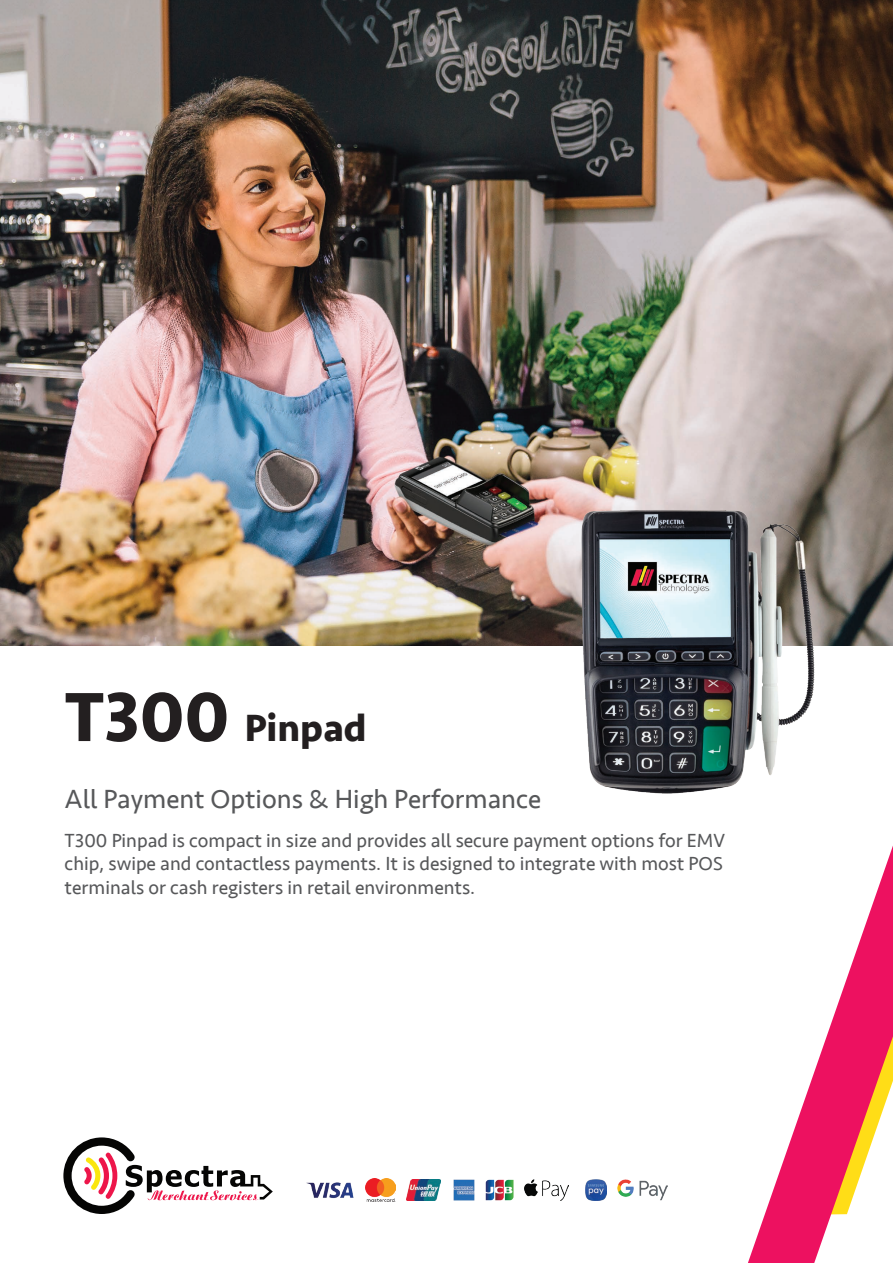
<style>
.page{position:relative;width:893px;height:1263px;background:#fff}
.page>*{position:absolute;margin:0;border:0;box-sizing:border-box;transform-origin:0 0}
.t1{font:700 39px "Seravek";color:#231f20}
.t2{font:27px "Seravek";color:#57585a}
.t3{font:19.5px/23.4px "Seravek";color:#57585a;text-align:justify}
.s1{font-size:72px}
</style>
<div class="page">
<img style="left:0;top:0;width:893px;height:645px">
<svg style="left:748px;top:845px;width:145px;height:418px"></svg>
<svg style="left:63px;top:1137px;width:210px;height:77px"></svg>
<img style="left:573px;top:501px;width:247px;height:293px">
<img style="left:524px;top:1179px;width:45px;height:21px">
<img style="left:617px;top:1179px;width:50px;height:21px">
<img style="left:366px;top:1178px;width:30px;height:23px">
<img style="left:585px;top:1179px;width:21px;height:21px">
<img style="left:407px;top:1179px;width:33px;height:21px">
<img style="left:306px;top:1182px;width:48px;height:16px">
<img style="left:453px;top:1179px;width:22px;height:22px">
<img style="left:486px;top:1179px;width:27px;height:21px">
<h1 class="t1" style="left:65px;top:697px;width:304px"><span class="s1">T300</span> Pinpad</h1>
<h2 class="t2" style="left:65px;top:778px;width:478px">All Payment Options &amp; High Performance</h2>
<p class="t3" style="left:65px;top:828px;width:662px">T300 Pinpad is compact in size and provides all secure payment options for EMV chip, swipe and contactless payments. It is designed to integrate with most POS terminals or cash registers in retail environments.</p>
</div>
